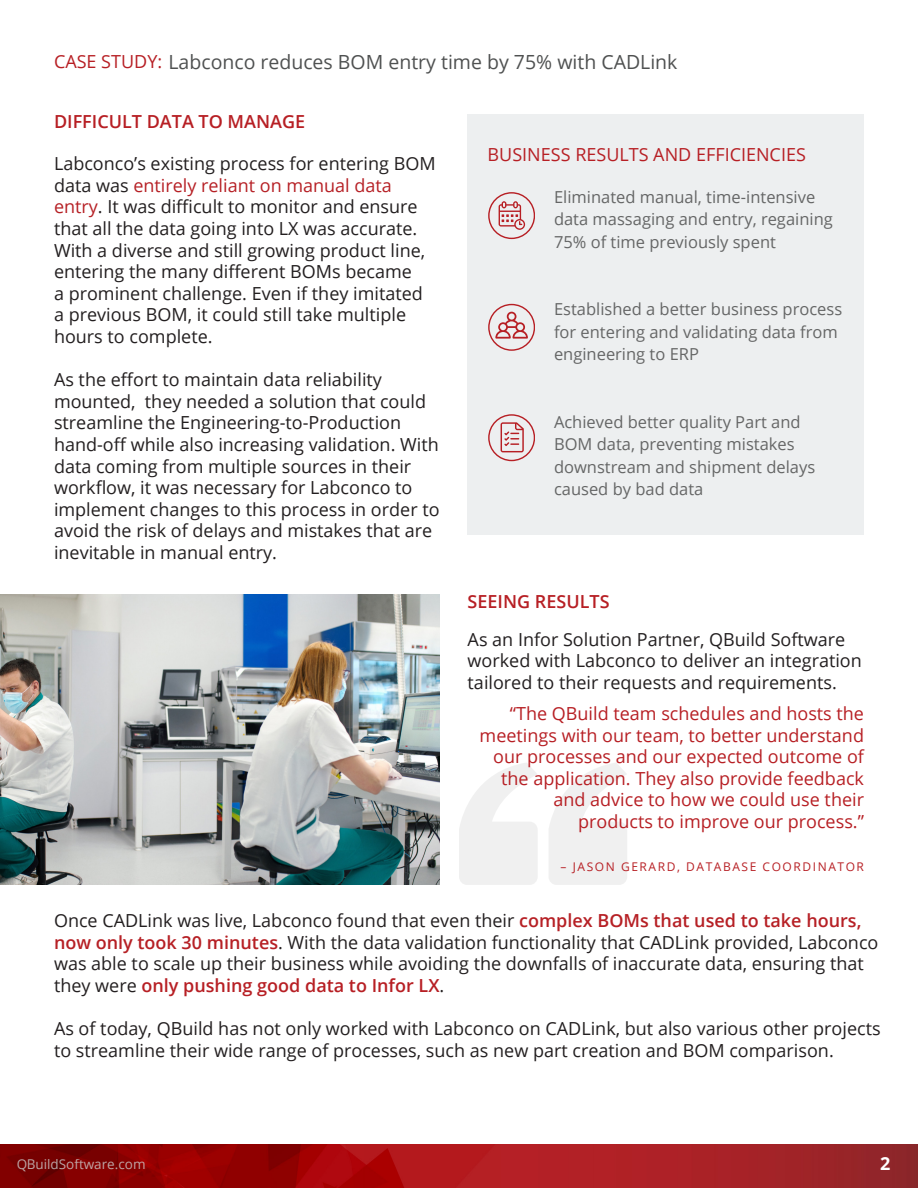
<style>
.page{position:relative;width:918px;height:1188px;background:#fff}
.page>*{position:absolute;margin:0;border:0;box-sizing:border-box;transform-origin:0 0}
.t1{font:19.5px "Open Sans";color:#4f5151}
.t2{font:18px/21.6px "Open Sans";color:#231f20}
.t3{font:18px/21.6px "Open Sans";color:#b71f24;text-align:right}
.t4{font:600 18px "Open Sans";color:#b71f24}
.t5{font:700 18px "Open Sans";color:#fff}
.t6{font:16.5px/22.5px "Open Sans";color:#656666}
.t7{font:13.5px "Open Sans";color:#cecece}
.t8{font:12px "Open Sans";letter-spacing:.13em;color:#b71f24}
.s1{font-size:18px;color:#b71f24}
.s2{color:#b62025}
.s3{font-weight:600;color:#b62025}
.s4{font-weight:600;color:#b71f24}
</style>
<div class="page">
<div style="left:468px;top:114px;width:396px;height:421px;background:#edeff0"></div>
<svg style="left:499px;top:201px;width:26px;height:29px"></svg>
<div style="left:488px;top:192px;width:47px;height:47px;border:1px solid #b71f24;border-radius:50%"></div>
<svg style="left:495px;top:312px;width:33px;height:27px"></svg>
<div style="left:488px;top:304px;width:47px;height:47px;border:1px solid #b71f24;border-radius:50%"></div>
<svg style="left:501px;top:422px;width:23px;height:30px"></svg>
<div style="left:488px;top:414px;width:47px;height:47px;border:1px solid #b71f24;border-radius:50%"></div>
<img style="left:0;top:594px;width:440px;height:291px">
<svg style="left:549px;top:763px;width:78px;height:122px"></svg>
<svg style="left:459px;top:763px;width:79px;height:122px"></svg>
<img style="left:0;top:1145px;width:918px;height:43px">
<p class="t1" style="left:54px;top:48px;width:625px"><span class="s1">CASE STUDY:</span> Labconco reduces BOM entry time by 75% with CADLink</p>
<p class="t4" style="left:54px;top:109px;width:253px">DIFFICULT DATA TO MANAGE</p>
<p class="t2" style="left:54px;top:152px;width:383px">Labconco’s existing process for entering BOM data was <span class="s2">entirely reliant on manual data entry</span>. It was difficult to monitor and ensure that all the data going into LX was accurate.<br>With a diverse and still growing product line, entering the many different BOMs became<br>a prominent challenge. Even if they imitated a previous BOM, it could still take multiple hours to complete.</p>
<p class="t2" style="left:54px;top:368px;width:387px">As the effort to maintain data reliability mounted, they needed a solution that could streamline the Engineering-to-Production hand-off while also increasing validation. With data coming from multiple sources in their workflow, it was necessary for Labconco to implement changes to this process in order to avoid the risk of delays and mistakes that are inevitable in manual entry.</p>
<p class="t3" style="left:488px;top:143px;width:320px">BUSINESS RESULTS AND EFFICIENCIES</p>
<p class="t6" style="left:554px;top:185px;width:280px">Eliminated manual, time-intensive data massaging and entry, regaining<br>75% of time previously spent</p>
<p class="t6" style="left:554px;top:297px;width:290px">Established a better business process for entering and validating data from engineering to ERP</p>
<p class="t6" style="left:554px;top:410px;width:263px">Achieved better quality Part and<br>BOM data, preventing mistakes downstream and shipment delays caused by bad data</p>
<p class="t4" style="left:468px;top:589px;width:143px">SEEING RESULTS</p>
<p class="t2" style="left:468px;top:628px;width:396px">As an Infor Solution Partner, QBuild Software worked with Labconco to deliver an integration tailored to their requests and requirements.</p>
<p class="t3" style="left:480px;top:702px;width:386px">“The QBuild team schedules and hosts the meetings with our team, to better understand our processes and our expected outcome of the application. They also provide feedback and advice to how we could use their products to improve our process.”</p>
<p class="t8" style="left:561px;top:859px;width:305px">– JASON GERARD, DATABASE COORDINATOR</p>
<p class="t2" style="left:54px;top:909px;width:826px">Once CADLink was live, Labconco found that even their <span class="s3">complex BOMs that used to take hours, now only took 30 minutes</span>. With the data validation functionality that CADLink provided, Labconco was able to scale up their business while avoiding the downfalls of inaccurate data, ensuring that they were <span class="s4">only pushing good data to Infor LX</span>.</p>
<p class="t2" style="left:54px;top:1017px;width:828px">As of today, QBuild has not only worked with Labconco on CADLink, but also various other projects to streamline their wide range of processes, such as new part creation and BOM comparison.</p>
<p class="t7" style="left:16px;top:1155px;width:131px">QBuildSoftware.com</p>
<p class="t5" style="left:880px;top:1150px;width:12px">2</p>
</div>
